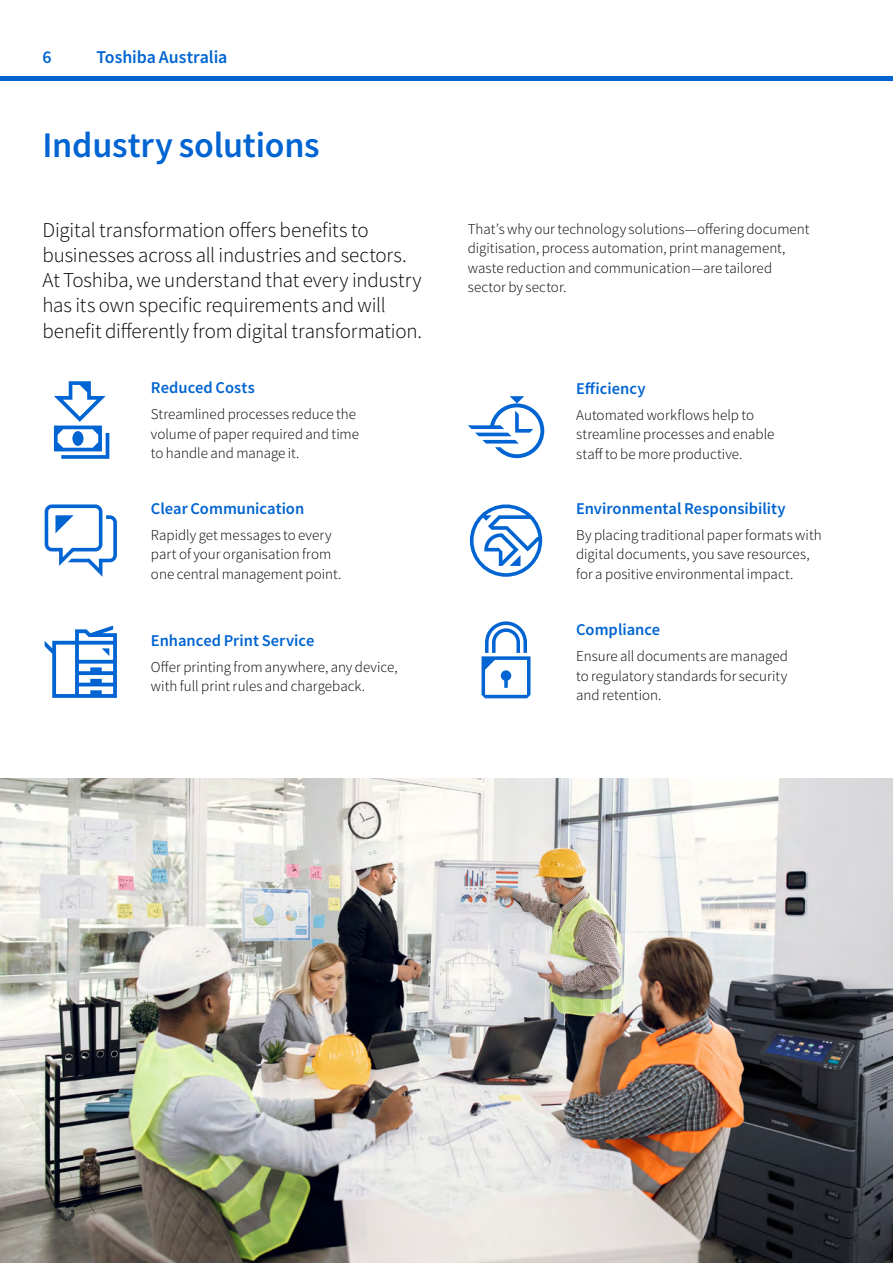
<style>
.page{position:relative;width:893px;height:1263px;background:#fff}
.page>*{position:absolute;margin:0;border:0;box-sizing:border-box;transform-origin:0 0}
.t1{font:500 36px "Toshiba Sans";letter-spacing:-.005em;color:#0064d2}
.t2{font:300 21px/25.2px "Toshiba Sans";letter-spacing:-.005em;color:#000}
.t3{font:500 18px "Toshiba Sans";letter-spacing:-.005em;color:#0064d2}
.t4{font:500 16.5px "Toshiba Sans";color:#0064d2}
.t5{font:300 15px/19.5px "Toshiba Sans";color:#000}
</style>
<div class="page">
<svg style="left:45px;top:625px;width:72px;height:73px"></svg>
<svg style="left:482px;top:621px;width:48px;height:77px"></svg>
<svg style="left:54px;top:381px;width:55px;height:78px"></svg>
<svg style="left:45px;top:504px;width:72px;height:73px"></svg>
<svg style="left:468px;top:396px;width:76px;height:62px"></svg>
<svg style="left:470px;top:504px;width:72px;height:73px"></svg>
<img style="left:0;top:779px;width:893px;height:484px">
<hr style="left:0;top:77px;width:893px;height:4px;background:#0064d2">
<p class="t3" style="left:43px;top:45px;width:11px">6</p>
<p class="t3" style="left:97px;top:45px;width:132px">Toshiba Australia</p>
<h1 class="t1" style="left:43px;top:122px;width:279px">Industry solutions</h1>
<h2 class="t2" style="left:43px;top:217px;width:381px">Digital transformation offers benefits to businesses across all industries and sectors.<br>At Toshiba, we understand that every industry has its own specific requirements and will benefit differently from digital transformation.</h2>
<p class="t4" style="left:151px;top:377px;width:105px">Reduced Costs</p>
<p class="t5" style="left:151px;top:404px;width:210px">Streamlined processes reduce the volume of paper required and time to handle and manage it.</p>
<p class="t4" style="left:151px;top:498px;width:155px">Clear Communication</p>
<p class="t5" style="left:151px;top:525px;width:192px">Rapidly get messages to every part of your organisation from one central management point.</p>
<p class="t4" style="left:151px;top:629px;width:165px">Enhanced Print Service</p>
<p class="t5" style="left:151px;top:657px;width:248px">Offer printing from anywhere, any device, with full print rules and chargeback.</p>
<p class="t5" style="left:468px;top:219px;width:343px">That’s why our technology solutions—offering document digitisation, process automation, print management, waste reduction and communication—are tailored sector by sector.</p>
<p class="t4" style="left:576px;top:378px;width:71px">Efficiency</p>
<p class="t5" style="left:576px;top:405px;width:200px">Automated workflows help to streamline processes and enable staff to be more productive.</p>
<p class="t4" style="left:576px;top:498px;width:211px">Environmental Responsibility</p>
<p class="t5" style="left:576px;top:525px;width:247px">By placing traditional paper formats with digital documents, you save resources, for a positive environmental impact.</p>
<p class="t4" style="left:576px;top:619px;width:86px">Compliance</p>
<p class="t5" style="left:576px;top:646px;width:213px;text-align:justify">Ensure all documents are managed to regulatory standards for security and retention.</p>
</div>
